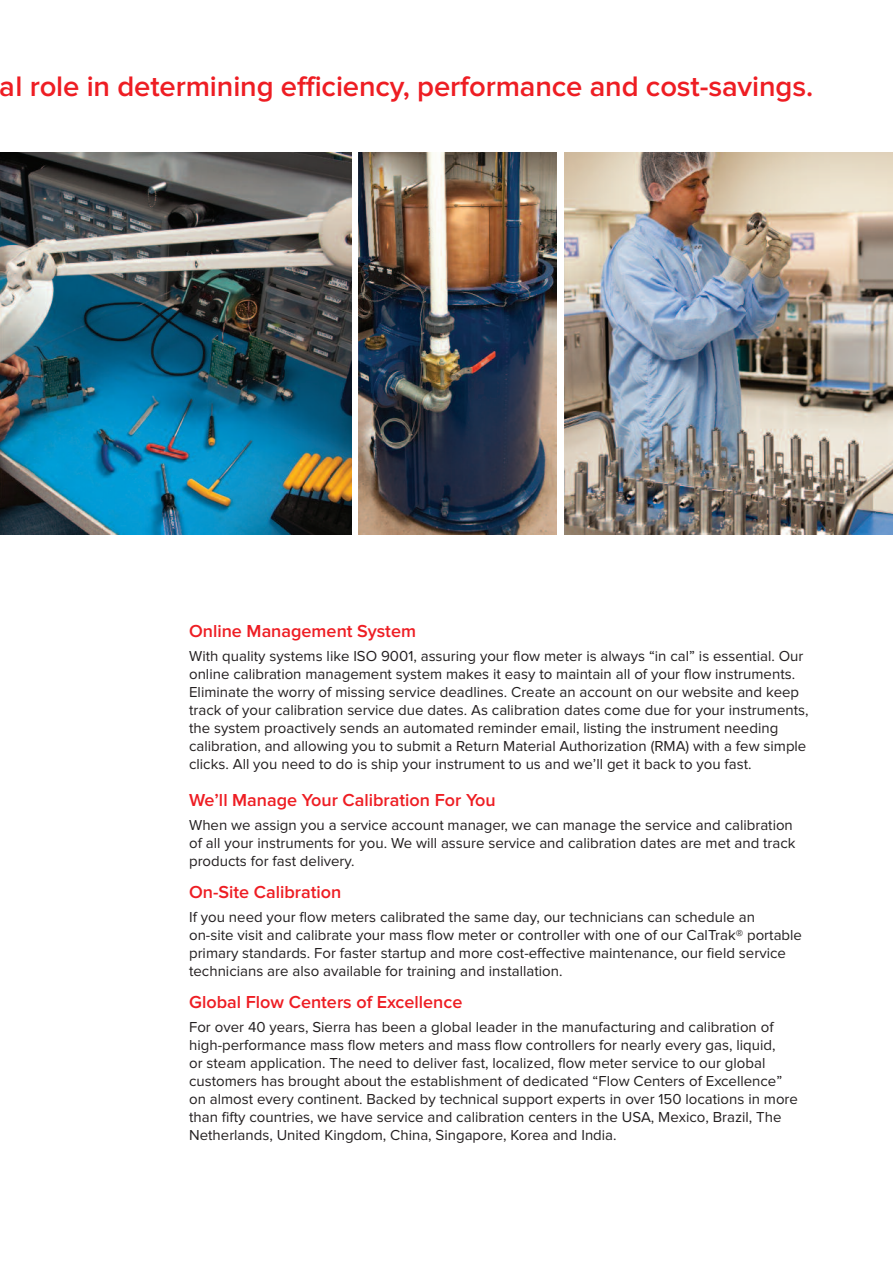
<style>
.page{position:relative;width:893px;height:1263px;background:#fff}
.page>*{position:absolute;margin:0;border:0;box-sizing:border-box;transform-origin:0 0}
.t1{font:600 29.25px "Proxima Nova";letter-spacing:-.005em;color:#ee1d23}
.t2{font:600 18px "Proxima Nova";color:#ee1d23}
.t3{font:15px/18px "Proxima Nova";color:#231f20}
</style>
<div class="page">
<img style="left:0;top:153px;width:351px;height:381px">
<img style="left:359px;top:153px;width:197px;height:382px">
<img style="left:564px;top:153px;width:329px;height:382px">
<h1 class="t1" style="left:0;top:69px;width:815px">al role in determining efficiency, performance and cost-savings.</h1>
<p class="t2" style="left:189px;top:620px;width:228px">Online Management System</p>
<p class="t3" style="left:189px;top:648px;width:621px">With quality systems like ISO 9001, assuring your flow meter is always “in cal” is essential. Our online calibration management system makes it easy to maintain all of your flow instruments.<br>Eliminate the worry of missing service deadlines. Create an account on our website and keep track of your calibration service due dates. As calibration dates come due for your instruments, the system proactively sends an automated reminder email, listing the instrument needing calibration, and allowing you to submit a Return Material Authorization (RMA) with a few simple clicks. All you need to do is ship your instrument to us and we’ll get it back to you fast.</p>
<p class="t2" style="left:189px;top:789px;width:308px">We’ll Manage Your Calibration For You</p>
<p class="t3" style="left:189px;top:817px;width:608px">When we assign you a service account manager, we can manage the service and calibration of all your instruments for you. We will assure service and calibration dates are met and track products for fast delivery.</p>
<p class="t2" style="left:189px;top:882px;width:154px">On-Site Calibration</p>
<p class="t3" style="left:189px;top:909px;width:614px">If you need your flow meters calibrated the same day, our technicians can schedule an on-site visit and calibrate your mass flow meter or controller with one of our CalTrak® portable primary standards. For faster startup and more cost-effective maintenance, our field service technicians are also available for training and installation.</p>
<p class="t2" style="left:189px;top:992px;width:275px">Global Flow Centers of Excellence</p>
<p class="t3" style="left:189px;top:1020px;width:610px">For over 40 years, Sierra has been a global leader in the manufacturing and calibration of high-performance mass flow meters and mass flow controllers for nearly every gas, liquid,<br>or steam application. The need to deliver fast, localized, flow meter service to our global customers has brought about the establishment of dedicated “Flow Centers of Excellence” on almost every continent. Backed by technical support experts in over 150 locations in more than fifty countries, we have service and calibration centers in the USA, Mexico, Brazil, The Netherlands, United Kingdom, China, Singapore, Korea and India.</p>
</div>
